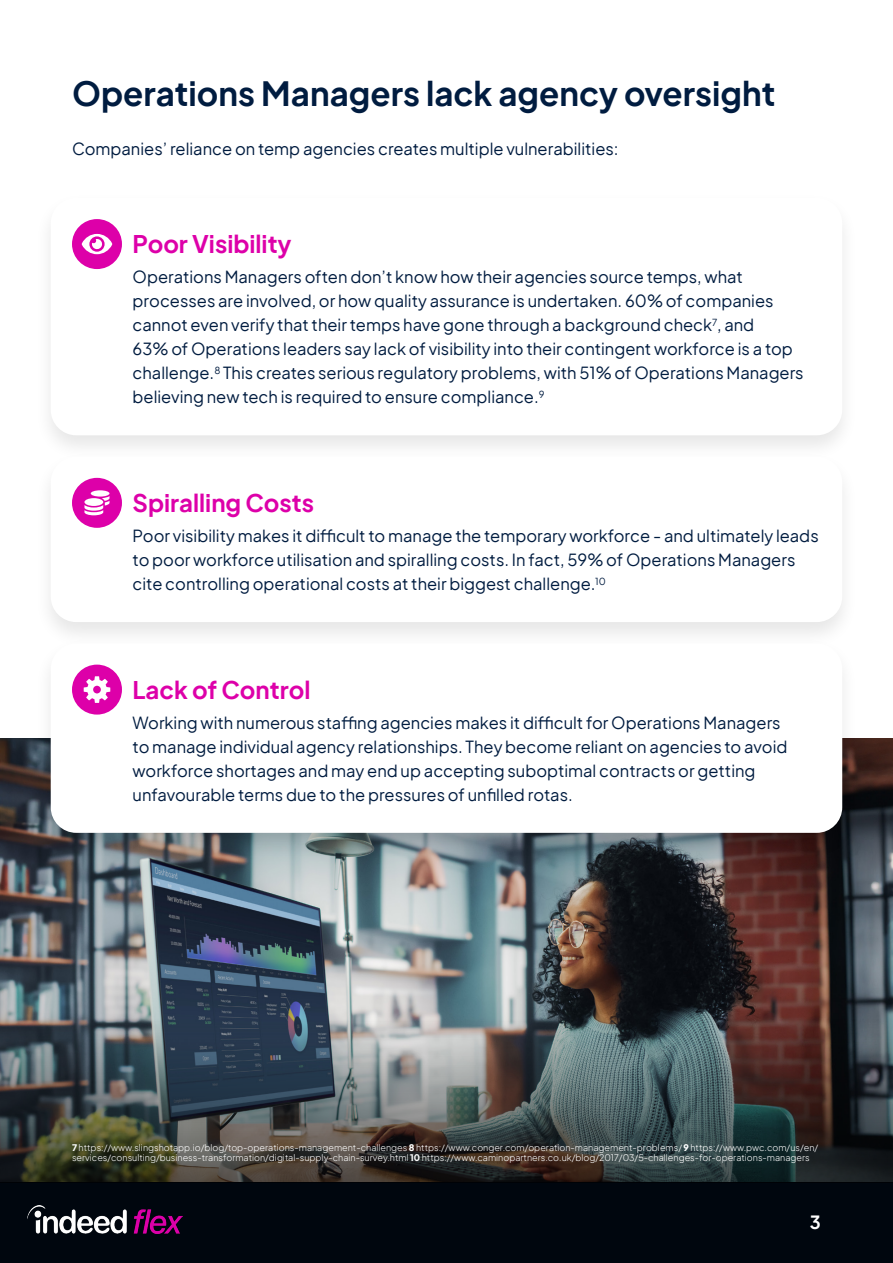
<style>
.page{position:relative;width:893px;height:1263px;background:#fff}
.page>*{position:absolute;margin:0;border:0;box-sizing:border-box;transform-origin:0 0}
.t1{font:700 33px "Plus Jakarta Sans";color:#001c40}
.t2{font:700 24px "Plus Jakarta Sans";color:#dd00a9}
.t3{font:700 18px "Plus Jakarta Sans";color:#fff}
.t4{font:16.5px/24px "Plus Jakarta Sans";color:#001c40}
.t5{font:300 9px/10.8px "Plus Jakarta Sans";color:#fff}
.s1{font-weight:800}
</style>
<div class="page">
<img style="left:1px;top:738px;width:892px;height:265px">
<div style="left:0;top:1183px;width:893px;height:80px;background:#00060e"></div>
<img style="left:28px;top:1205px;width:154px;height:28px">
<div style="left:34px;top:191px;width:825px;height:272px;background:#000;opacity:.1"></div>
<div style="left:51px;top:198px;width:791px;height:237px;background:#fff;border-radius:26px"></div>
<div style="left:72px;top:219px;width:50px;height:50px;background:#dd00a9;border-radius:50%"></div>
<img style="left:0;top:1003px;width:893px;height:180px">
<svg style="left:82px;top:234px;width:30px;height:20px"></svg>
<div style="left:34px;top:450px;width:825px;height:199px;background:#f6f6f6"></div>
<div style="left:51px;top:457px;width:791px;height:165px;background:#fff;border-radius:26px"></div>
<div style="left:72px;top:478px;width:50px;height:50px;background:#dd00a9;border-radius:50%"></div>
<svg style="left:84px;top:490px;width:25px;height:25px"></svg>
<div style="left:34px;top:637px;width:825px;height:223px;background:#000;opacity:.1"></div>
<div style="left:51px;top:643px;width:791px;height:190px;background:#fff;border-radius:26px"></div>
<div style="left:72px;top:665px;width:50px;height:50px;background:#dd00a9;border-radius:50%"></div>
<svg style="left:84px;top:676px;width:26px;height:27px"></svg>
<h1 class="t1" style="left:72px;top:64px;width:705px">Operations Managers lack agency oversight</h1>
<p class="t4" style="left:72px;top:135px;width:548px">Companies’ reliance on temp agencies creates multiple vulnerabilities:</p>
<h2 class="t2" style="left:133px;top:223px;width:161px">Poor Visibility</h2>
<p class="t4" style="left:133px;top:264px;width:673px">Operations Managers often don’t know how their agencies source temps, what processes are involved, or how quality assurance is undertaken. 60% of companies cannot even verify that their temps have gone through a background check<sup>7</sup>, and<br>63% of Operations leaders say lack of visibility into their contingent workforce is a top challenge.<sup>8</sup> This creates serious regulatory problems, with 51% of Operations Managers believing new tech is required to ensure compliance.<sup>9</sup></p>
<h2 class="t2" style="left:133px;top:482px;width:183px">Spiralling Costs</h2>
<p class="t4" style="left:133px;top:522px;width:688px">Poor visibility makes it difficult to manage the temporary workforce - and ultimately leads to poor workforce utilisation and spiralling costs. In fact, 59% of Operations Managers cite controlling operational costs at their biggest challenge.<sup>10</sup></p>
<h2 class="t2" style="left:133px;top:668px;width:179px">Lack of Control</h2>
<p class="t4" style="left:133px;top:709px;width:656px">Working with numerous staffing agencies makes it difficult for Operations Managers to manage individual agency relationships. They become reliant on agencies to avoid workforce shortages and may end up accepting suboptimal contracts or getting unfavourable terms due to the pressures of unfilled rotas.</p>
<p class="t5" style="left:72px;top:1141px;width:748px"><span class="s1">7</span> https://www.slingshotapp.io/blog/top-operations-management-challenges <span class="s1">8</span> https://www.conger.com/operation-management-problems/ <span class="s1">9</span> https://www.pwc.com/us/en/ services/consulting/business-transformation/digital-supply-chain-survey.html <span class="s1">10</span> https://www.caminopartners.co.uk/blog/2017/03/5-challenges-for-operations-managers</p>
<p class="t3" style="left:810px;top:1206px;width:12px">3</p>
</div>
